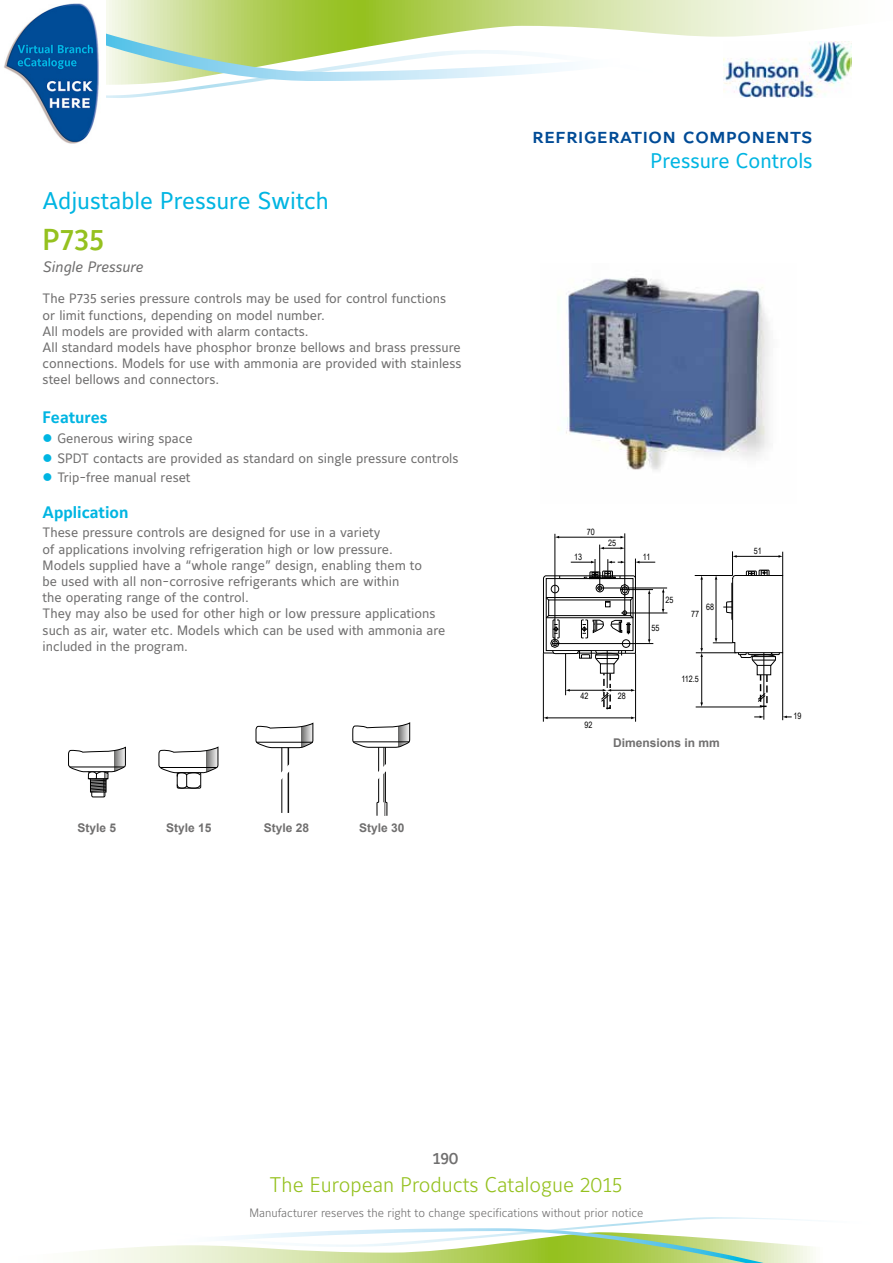
<style>
.page{position:relative;width:893px;height:1263px;background:#fff}
.page>*{position:absolute;margin:0;border:0;box-sizing:border-box;transform-origin:0 0}
.t1{font:30px "Maurea Medium Lf";color:#95c11f}
.t2{font:24px "Maurea Regular Lf";color:#00b5e2}
.t3{font:21px "Maurea Light Lf";color:#95c11f}
.t4{font:21px "Maurea JCI Medium Caps";color:#004b96}
.t5{font:21px "Maurea Regular Lf";color:#00b5e2}
.t6{font:16.5px "Maurea Bold Lf";color:#00b5e2}
.t7{font:16.5px "Maurea Medium Lf";color:#706f6f}
.t8{font:15px "Maurea Regular Italic Lf";color:#706f6f}
.t9{font:13.5px/16.2px "Maurea Regular Lf";color:#706f6f}
.t10{font:12px "Maurea Light Lf";color:#706f6f}
.t11{font:700 12px "Arial";color:#706f6f}
.t12{font:condensed 8.85px "Arial";color:#000}
</style>
<div class="page">
<img style="left:740px;top:94px;width:85px;height:4px">
<img style="left:702px;top:18px;width:150px;height:76px">
<svg style="left:106px;top:81px;width:152px;height:17px"></svg>
<svg style="left:106px;top:0;width:596px;height:81px"></svg>
<svg style="left:85px;top:1217px;width:728px;height:46px"></svg>
<hr style="left:555px;top:534px;width:1px;height:112px;background:#000">
<hr style="left:624px;top:533px;width:1px;height:83px;background:#000">
<hr style="left:597px;top:588px;width:70px;height:1px;background:#000">
<hr style="left:621px;top:613px;width:46px;height:1px;background:#000">
<hr style="left:599px;top:545px;width:1px;height:46px;background:#000">
<hr style="left:565px;top:653px;width:1px;height:42px;background:#000">
<hr style="left:543px;top:653px;width:1px;height:69px;background:#000">
<hr style="left:635px;top:654px;width:1px;height:68px;background:#000">
<hr style="left:607px;top:651px;width:1px;height:58px;background:#000">
<div style="left:600px;top:663px;width:14px;height:10px;border:1px solid #000"></div>
<div style="left:603px;top:672px;width:8px;height:37px;border:1px dashed #000"></div>
<hr style="left:558px;top:537px;width:63px;height:1px;background:#000">
<svg style="left:599px;top:547px;width:26px;height:2px"></svg>
<svg style="left:754px;top:715px;width:10px;height:3px"></svg>
<svg style="left:783px;top:715px;width:9px;height:3px"></svg>
<hr style="left:547px;top:718px;width:85px;height:1px;background:#000">
<svg style="left:543px;top:716px;width:5px;height:3px"></svg>
<svg style="left:631px;top:716px;width:5px;height:3px"></svg>
<hr style="left:701px;top:656px;width:1px;height:47px;background:#000">
<svg style="left:700px;top:702px;width:3px;height:5px"></svg>
<hr style="left:701px;top:579px;width:1px;height:70px;background:#000">
<svg style="left:700px;top:648px;width:3px;height:9px"></svg>
<svg style="left:543px;top:558px;width:112px;height:107px"></svg>
<svg style="left:662px;top:588px;width:3px;height:25px"></svg>
<hr style="left:695px;top:575px;width:38px;height:1px;background:#000">
<hr style="left:696px;top:652px;width:40px;height:1px;background:#000">
<hr style="left:696px;top:707px;width:66px;height:1px;background:#000">
<hr style="left:764px;top:652px;width:1px;height:68px;background:#000">
<div style="left:760px;top:674px;width:8px;height:33px;border:1px dashed #000"></div>
<svg style="left:758px;top:693px;width:8px;height:9px"></svg>
<hr style="left:782px;top:653px;width:1px;height:67px;background:#000">
<svg style="left:713px;top:551px;width:70px;height:115px"></svg>
<hr style="left:601px;top:688px;width:11px;height:4px;background:#fff">
<hr style="left:569px;top:690px;width:35px;height:1px;background:#000">
<svg style="left:565px;top:689px;width:5px;height:3px"></svg>
<svg style="left:601px;top:689px;width:35px;height:13px"></svg>
<svg style="left:158px;top:722px;width:252px;height:94px"></svg>
<svg style="left:68px;top:747px;width:58px;height:50px"></svg>
<img style="left:558px;top:277px;width:212px;height:193px">
<img style="left:4px;top:3px;width:95px;height:141px">
<h2 class="t2" style="left:43px;top:187px;width:288px">Adjustable Pressure Switch</h2>
<h1 class="t1" style="left:43px;top:222px;width:63px">P735</h1>
<p class="t8" style="left:43px;top:258px;width:102px">Single Pressure</p>
<p class="t9" style="left:43px;top:291px;width:420px">The P735 series pressure controls may be used for control functions or limit functions, depending on model number.<br>All models are provided with alarm contacts.<br>All standard models have phosphor bronze bellows and brass pressure connections. Models for use with ammonia are provided with stainless steel bellows and connectors.</p>
<p class="t6" style="left:43px;top:408px;width:66px">Features</p>
<p class="t9" style="left:57px;top:429px;width:403px;line-height:19.6px">Generous wiring space<br>SPDT contacts are provided as standard on single pressure controls<br>Trip-free manual reset</p>
<p class="t6" style="left:43px;top:503px;width:87px">Application</p>
<p class="t9" style="left:43px;top:525px;width:404px">These pressure controls are designed for use in a variety<br>of applications involving refrigeration high or low pressure.<br>Models supplied have a “whole range” design, enabling them to<br>be used with all non-corrosive refrigerants which are within<br>the operating range of the control.<br>They may also be used for other high or low pressure applications such as air, water etc. Models which can be used with ammonia are included in the program.</p>
<p class="t11" style="left:78px;top:819px;width:40px">Style 5</p>
<p class="t11" style="left:166px;top:820px;width:47px">Style 15</p>
<p class="t11" style="left:264px;top:820px;width:47px">Style 28</p>
<p class="t11" style="left:359px;top:820px;width:47px">Style 30</p>
<h3 class="t4" style="left:532px;top:127px;width:282px">refrigeration components</h3>
<h3 class="t5" style="left:650px;top:149px;width:164px">Pressure Controls</h3>
<p class="t12" style="left:587px;top:525px;width:10px">70</p>
<p class="t12" style="left:574px;top:550px;width:10px">13</p>
<p class="t12" style="left:608px;top:537px;width:10px">25</p>
<p class="t12" style="left:580px;top:690px;width:10px">42</p>
<p class="t12" style="left:618px;top:689px;width:10px">28</p>
<p class="t12" style="left:585px;top:718px;width:10px">92</p>
<p class="t12" style="left:643px;top:551px;width:9px">11</p>
<p class="t12" style="left:665px;top:594px;width:10px">25</p>
<p class="t12" style="left:651px;top:621px;width:10px">55</p>
<p class="t12" style="left:706px;top:601px;width:10px">68</p>
<p class="t12" style="left:691px;top:607px;width:10px">77</p>
<p class="t12" style="left:681px;top:673px;width:19px">112.5</p>
<p class="t11" style="left:613px;top:734px;width:108px">Dimensions in mm</p>
<p class="t12" style="left:754px;top:544px;width:10px">51</p>
<p class="t12" style="left:794px;top:710px;width:10px">19</p>
<p class="t7" style="left:432px;top:1149px;width:28px">190</p>
<h3 class="t3" style="left:270px;top:1173px;width:354px">The European Products Catalogue 2015</h3>
<p class="t10" style="left:249px;top:1206px;width:396px">Manufacturer reserves the right to change specifications without prior notice</p>
</div>
